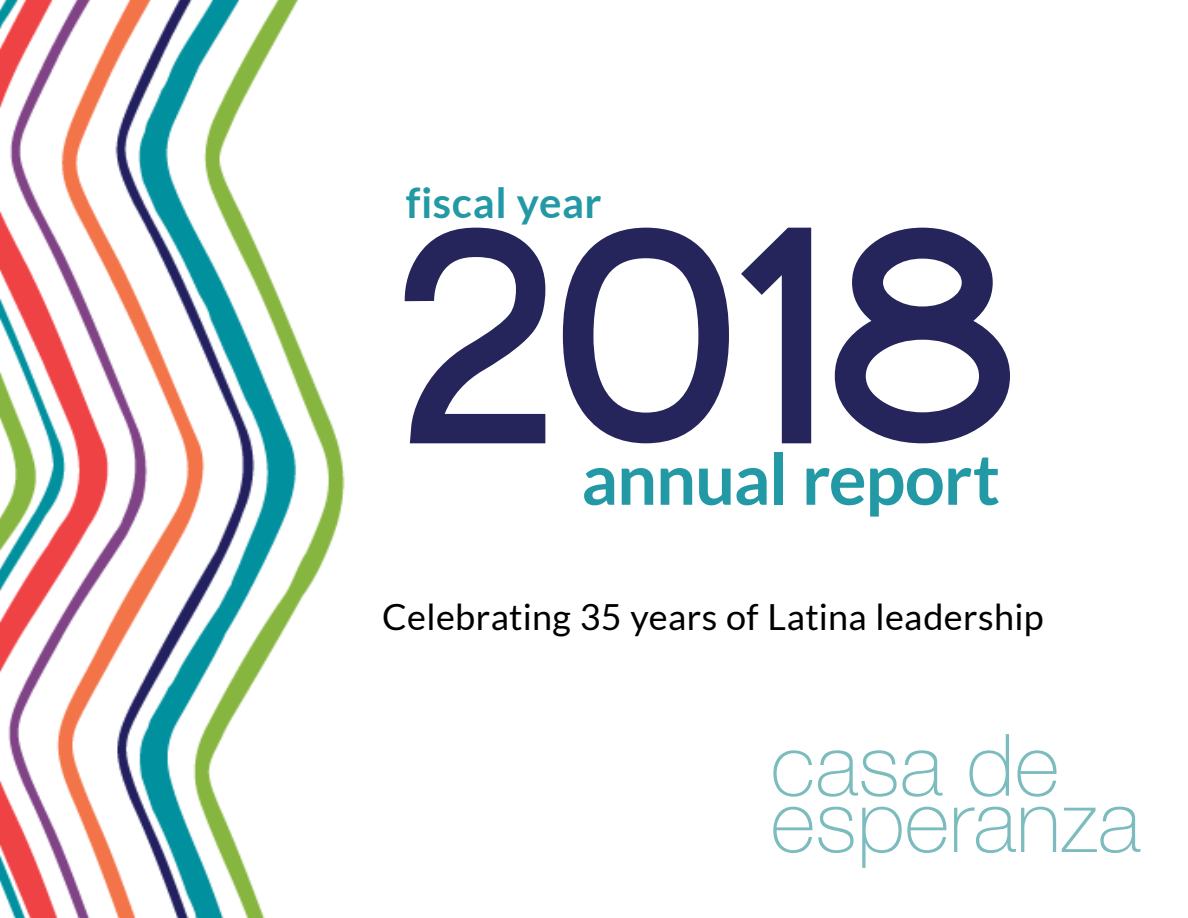
<style>
.page{position:relative;width:1188px;height:918px;background:#fff}
.page>*{position:absolute;margin:0;border:0;box-sizing:border-box;transform-origin:0 0}
.t1{font:270px "Alpaca Scarlett Demo";color:#25245b}
.t2{font:700 70.5px "Lato";letter-spacing:-.015em;color:#2399a5}
.t3{font:700 42px "Lato";letter-spacing:.015em;color:#2399a5}
.t4{font:36px "Lato";letter-spacing:.01em;color:#000}
</style>
<div class="page">
<img style="left:0;top:0;width:345px;height:918px">
<svg style="left:773px;top:750px;width:39px;height:47px"></svg>
<svg style="left:818px;top:750px;width:125px;height:47px"></svg>
<svg style="left:969px;top:734px;width:40px;height:63px"></svg>
<svg style="left:1017px;top:750px;width:40px;height:47px"></svg>
<svg style="left:773px;top:807px;width:81px;height:46px"></svg>
<svg style="left:862px;top:807px;width:85px;height:61px"></svg>
<svg style="left:954px;top:807px;width:102px;height:46px"></svg>
<svg style="left:1062px;top:807px;width:78px;height:46px"></svg>
<p class="t3" style="left:406px;top:179px;width:198px">fiscal year</p>
<h1 class="t1" style="left:398px;top:192px;width:620px">2018</h1>
<h2 class="t2" style="left:581px;top:439px;width:420px">annual report</h2>
<p class="t4" style="left:382px;top:597px;width:663px">Celebrating 35 years of Latina leadership</p>
</div>
